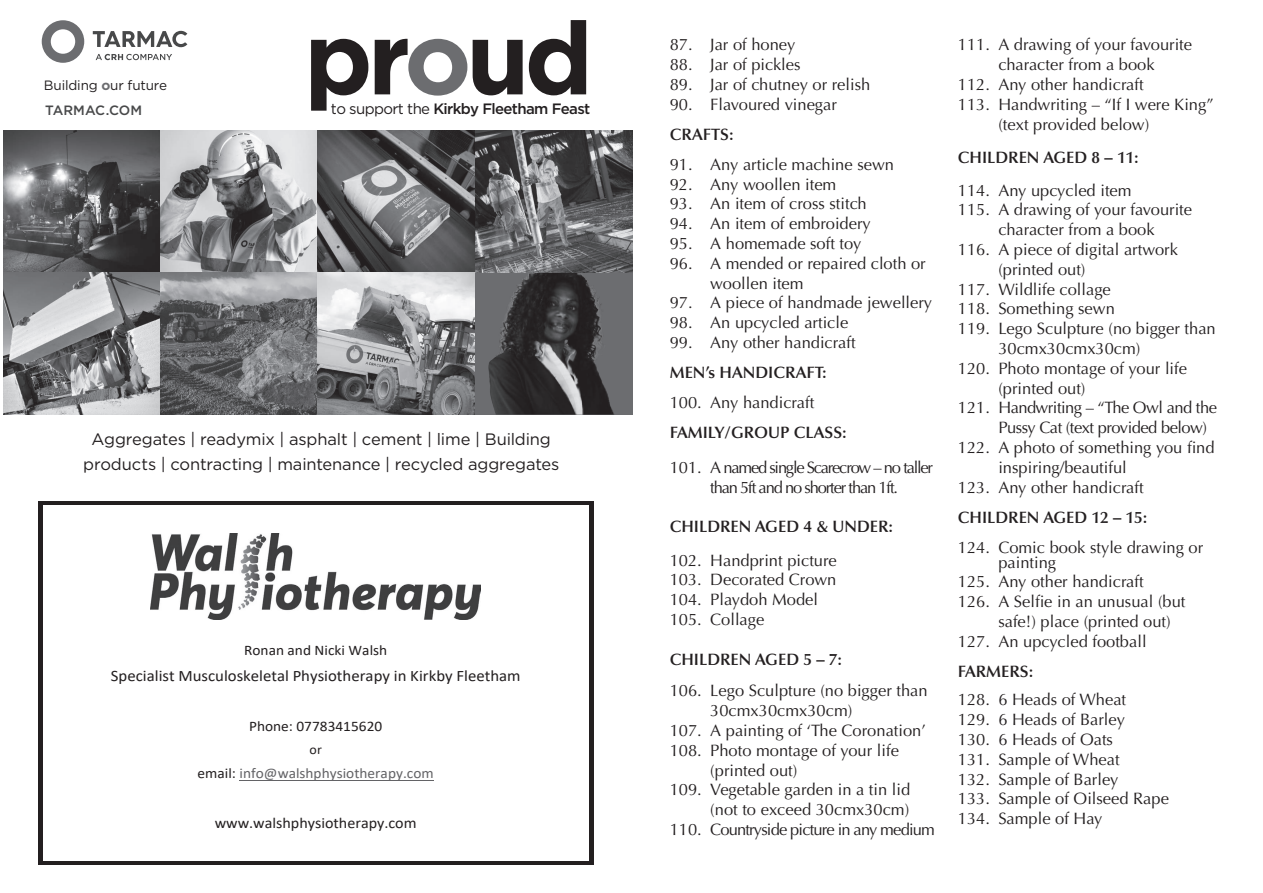
<style>
.page{position:relative;width:1263px;height:893px;background:#fff}
.page>*{position:absolute;margin:0;border:0;box-sizing:border-box;transform-origin:0 0}
.t1{font:16.5px/19.8px "Optima LT Std";color:#231f20}
.t2{font:600 16.5px "Optima LT Std";color:#231f20}
.t3{font:16.5px/25.5px "Gotham";letter-spacing:-.01em;color:#231f20;text-align:center}
.t4{font:16.5px/19.8px "Optima LT Std";letter-spacing:-.075em;color:#231f20;text-align:center}
.t5{font:16.5px/19.8px "Optima LT Std";letter-spacing:-.03em;color:#231f20}
.t6{font:16.5px "Optima LT Std";letter-spacing:-.05em;color:#231f20}
.t7{font:15.9px "Calibri";color:#231f20;scale:1.05 1}
.t8{font:15.3px "Calibri";color:#231f20;scale:1.05 1}
.t9{font:500 15px "Gotham";letter-spacing:-.045em;color:#231f20}
.t10{font:14.55px "Calibri";color:#231f20;scale:1.05 1}
.t11{font:14.55px "Calibri";color:#636366;scale:1.05 1}
.t12{font:13.5px "Gotham";letter-spacing:-.01em;color:#231f20}
.t13{font:500 13.5px "Gotham";letter-spacing:.005em;color:#48494a}
.t14{font:13.35px "Calibri";color:#231f20;scale:1.05 1}
.s1{font-weight:700;color:#6c6d70}
.s2{font-weight:400}
.s3{color:#231f20}
</style>
<div class="page">
<svg style="left:473px;top:20px;width:113px;height:75px"></svg>
<svg style="left:311px;top:38px;width:156px;height:73px"></svg>
<img style="left:3px;top:131px;width:315px;height:142px">
<svg style="left:3px;top:273px;width:158px;height:142px;background:#959699"></svg>
<svg style="left:161px;top:131px;width:157px;height:141px;background:#a0a1a3"></svg>
<svg style="left:161px;top:273px;width:157px;height:142px;background:#737476"></svg>
<img style="left:318px;top:131px;width:158px;height:141px">
<svg style="left:476px;top:131px;width:157px;height:141px;background:#676769"></svg>
<img style="left:318px;top:273px;width:157px;height:142px">
<div style="left:476px;top:273px;width:157px;height:142px;background:#6c6d70"></div>
<img style="left:488px;top:273px;width:126px;height:142px">
<svg style="left:96px;top:54px;width:76px;height:6px"></svg>
<svg style="left:93px;top:31px;width:94px;height:16px"></svg>
<svg style="left:42px;top:20px;width:42px;height:43px"></svg>
<hr style="left:239px;top:780px;width:195px;height:1px;background:#636366">
<img style="left:151px;top:533px;width:329px;height:87px">
<svg style="left:38px;top:501px;width:5px;height:4px"></svg>
<hr style="left:43px;top:501px;width:546px;height:4px;background:#231f20">
<svg style="left:589px;top:501px;width:4px;height:4px"></svg>
<div style="left:38px;top:505px;width:5px;height:356px;background:#231f20"></div>
<hr style="left:589px;top:505px;width:4px;height:356px;background:#231f20">
<svg style="left:38px;top:861px;width:5px;height:4px"></svg>
<hr style="left:43px;top:861px;width:546px;height:4px;background:#231f20">
<svg style="left:589px;top:861px;width:4px;height:4px"></svg>
<p class="t12" style="left:44px;top:77px;width:125px">Building <span class="s1">o</span>ur future</p>
<p class="t13" style="left:45px;top:102px;width:99px">TARMAC.COM</p>
<p class="t9" style="left:331px;top:99px;width:261px"><span class="s2">to support the</span> Kirkby Fleetham Feast</p>
<p class="t3" style="left:83px;top:426px;width:478px">Aggregates | readymix | asphalt | cement | lime | Building products | contracting | maintenance | recycled aggregates</p>
<p class="t10" style="left:244px;top:640px;width:138px">Ronan and Nicki Walsh</p>
<p class="t7" style="left:111px;top:665px;width:392px">Specialist Musculoskeletal Physiotherapy in Kirkby Fleetham</p>
<p class="t10" style="left:249px;top:716px;width:128px">Phone: 07783415620</p>
<p class="t14" style="left:310px;top:740px;width:13px">or</p>
<p class="t11" style="left:198px;top:763px;width:226px"><span class="s3">email:</span> info@walshphysiotherapy.com</p>
<p class="t8" style="left:215px;top:812px;width:194px">www.walshphysiotherapy.com</p>
<p class="t1" style="left:670px;top:35px;width:127px">87. Jar of honey</p>
<p class="t1" style="left:670px;top:55px;width:132px">88. Jar of pickles</p>
<p class="t1" style="left:670px;top:75px;width:202px">89. Jar of chutney or relish</p>
<p class="t1" style="left:670px;top:95px;width:169px">90. Flavoured vinegar</p>
<p class="t2" style="left:670px;top:125px;width:65px">CRAFTS:</p>
<p class="t1" style="left:670px;top:155px;width:226px">91. Any article machine sewn</p>
<p class="t1" style="left:670px;top:174px;width:168px">92. Any woollen item</p>
<p class="t1" style="left:670px;top:194px;width:199px">93. An item of cross stitch</p>
<p class="t1" style="left:670px;top:214px;width:202px">94. An item of embroidery</p>
<p class="t1" style="left:670px;top:234px;width:193px">95. A homemade soft toy</p>
<p class="t1" style="left:710px;top:254px;width:217px;text-indent:-41px">96. A mended or repaired cloth or woollen item</p>
<p class="t1" style="left:670px;top:293px;width:264px">97. A piece of handmade jewellery</p>
<p class="t1" style="left:670px;top:313px;width:180px">98. An upcycled article</p>
<p class="t1" style="left:670px;top:333px;width:187px">99. Any other handicraft</p>
<p class="t2" style="left:670px;top:363px;width:159px">MEN’s HANDICRAFT:</p>
<p class="t1" style="left:670px;top:393px;width:146px">100. Any handicraft</p>
<p class="t2" style="left:670px;top:423px;width:179px">FAMILY/GROUP CLASS:</p>
<p class="t4" style="left:670px;top:458px;width:265px">101. A named single Scarecrow – no taller than 5ft and no shorter than 1ft.</p>
<p class="t2" style="left:670px;top:517px;width:225px">CHILDREN AGED 4 &amp; UNDER:</p>
<p class="t1" style="left:670px;top:550px;width:169px">102. Handprint picture</p>
<p class="t1" style="left:670px;top:570px;width:168px">103. Decorated Crown</p>
<p class="t1" style="left:670px;top:590px;width:150px">104. Playdoh Model</p>
<p class="t1" style="left:670px;top:610px;width:96px">105. Collage</p>
<p class="t2" style="left:670px;top:649px;width:174px">CHILDREN AGED 5 – 7:</p>
<p class="t1" style="left:710px;top:681px;width:219px;text-indent:-41px">106. Lego Sculpture (no bigger than<br>30cmx30cmx30cm)</p>
<p class="t1" style="left:670px;top:721px;width:258px">107. A painting of ‘The Coronation’</p>
<p class="t1" style="left:710px;top:740px;width:190px;text-indent:-41px">108. Photo montage of your life (printed out)</p>
<p class="t1" style="left:670px;top:780px;width:242px;text-align:right">109. Vegetable garden in a tin lid (not to exceed 30cmx30cm)</p>
<p class="t6" style="left:670px;top:820px;width:267px">110. Countryside picture in any medium</p>
<p class="t1" style="left:958px;top:35px;width:236px;text-align:center">111. A drawing of your favourite character from a book</p>
<p class="t1" style="left:958px;top:75px;width:187px">112. Any other handicraft</p>
<p class="t1" style="left:998px;top:95px;width:217px;text-indent:-41px">113. Handwriting – “If I were King” (text provided below)</p>
<p class="t2" style="left:958px;top:147px;width:182px">CHILDREN AGED 8 – 11:</p>
<p class="t1" style="left:958px;top:180px;width:175px">114. Any upcycled item</p>
<p class="t1" style="left:958px;top:200px;width:236px;text-align:center">115. A drawing of your favourite character from a book</p>
<p class="t1" style="left:998px;top:240px;width:181px;text-indent:-41px">116. A piece of digital artwork (printed out)</p>
<p class="t1" style="left:958px;top:279px;width:155px">117. Wildlife collage</p>
<p class="t1" style="left:958px;top:299px;width:158px">118. Something sewn</p>
<p class="t1" style="left:998px;top:319px;width:219px;text-indent:-41px">119. Lego Sculpture (no bigger than<br>30cmx30cmx30cm)</p>
<p class="t1" style="left:998px;top:359px;width:190px;text-indent:-41px">120. Photo montage of your life (printed out)</p>
<p class="t5" style="left:998px;top:398px;width:220px;text-indent:-41px">121. Handwriting – “The Owl and the<br>Pussy Cat (text provided below)</p>
<p class="t1" style="left:998px;top:438px;width:218px;text-indent:-41px">122. A photo of something you find inspiring/beautiful</p>
<p class="t1" style="left:958px;top:477px;width:187px">123. Any other handicraft</p>
<p class="t2" style="left:958px;top:507px;width:191px">CHILDREN AGED 12 – 15:</p>
<p class="t1" style="left:998px;top:540px;width:206px;line-height:15px;text-indent:-41px">124. Comic book style drawing or painting</p>
<p class="t1" style="left:958px;top:572px;width:187px">125. Any other handicraft</p>
<p class="t1" style="left:998px;top:592px;width:189px;text-indent:-41px">126. A Selfie in an unusual (but safe!) place (printed out)</p>
<p class="t1" style="left:958px;top:632px;width:190px">127. An upcycled football</p>
<p class="t2" style="left:958px;top:662px;width:77px">FARMERS:</p>
<p class="t1" style="left:958px;top:690px;width:170px">128. 6 Heads of Wheat</p>
<p class="t1" style="left:958px;top:710px;width:169px">129. 6 Heads of Barley</p>
<p class="t1" style="left:958px;top:730px;width:157px">130. 6 Heads of Oats</p>
<p class="t1" style="left:958px;top:749px;width:163px">131. Sample of Wheat</p>
<p class="t1" style="left:958px;top:769px;width:162px">132. Sample of Barley</p>
<p class="t1" style="left:958px;top:789px;width:213px">133. Sample of Oilseed Rape</p>
<p class="t1" style="left:958px;top:809px;width:146px">134. Sample of Hay</p>
</div>
